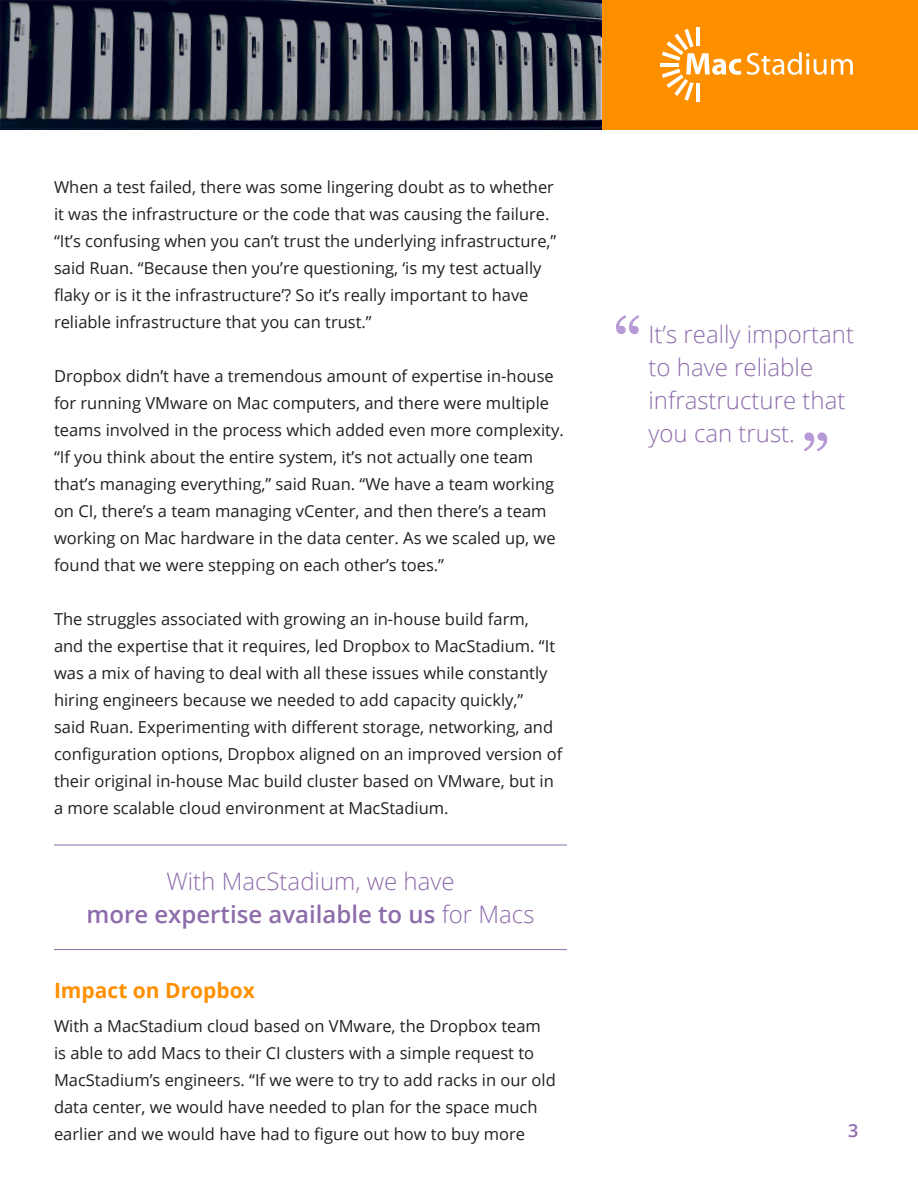
<style>
.page{position:relative;width:918px;height:1188px;background:#fff}
.page>*{position:absolute;margin:0;border:0;box-sizing:border-box;transform-origin:0 0}
.t1{font:72px "Georgia";color:#b699d6}
.t2{font:300 24px/33px "Open Sans";color:#8d6cab}
.t3{font:700 21px "Open Sans";color:#fe9000}
.t4{font:600 18px "Open Sans";color:#8d6cab}
.t5{font:16.5px/27px "Open Sans";color:#231f20}
.s1{font-weight:600}
</style>
<div class="page">
<div style="left:602px;top:0;width:316px;height:130px;background:#fe9000"></div>
<hr style="left:696px;top:84px;width:4px;height:18px;background:#fff">
<hr style="left:696px;top:28px;width:4px;height:18px;background:#fff">
<hr style="left:661px;top:63px;width:18px;height:4px;background:#fff">
<svg style="left:662px;top:29px;width:79px;height:72px"></svg>
<svg style="left:747px;top:52px;width:106px;height:23px"></svg>
<svg style="left:3px;top:3px;width:596px;height:124px"></svg>
<div style="left:0;top:0;width:602px;height:130px;border:2px solid #231f20"></div>
<hr style="left:54px;top:845px;width:513px;height:1px;background:#8d6cab">
<hr style="left:54px;top:949px;width:513px;height:1px;background:#8d6cab">
<p class="t5" style="left:54px;top:173px;width:504px">When a test failed, there was some lingering doubt as to whether it was the infrastructure or the code that was causing the failure. “It’s confusing when you can’t trust the underlying infrastructure,” said Ruan. “Because then you’re questioning, ‘is my test actually flaky or is it the infrastructure’? So it’s really important to have reliable infrastructure that you can trust.”</p>
<p class="t5" style="left:54px;top:362px;width:511px">Dropbox didn’t have a tremendous amount of expertise in-house for running VMware on Mac computers, and there were multiple teams involved in the process which added even more complexity. “If you think about the entire system, it’s not actually one team that’s managing everything,” said Ruan. “We have a team working on CI, there’s a team managing vCenter, and then there’s a team working on Mac hardware in the data center. As we scaled up, we found that we were stepping on each other’s toes.”</p>
<p class="t5" style="left:54px;top:605px;width:510px">The struggles associated with growing an in-house build farm, and the expertise that it requires, led Dropbox to MacStadium. “It was a mix of having to deal with all these issues while constantly hiring engineers because we needed to add capacity quickly,”<br>said Ruan. Experimenting with different storage, networking, and configuration options, Dropbox aligned on an improved version of their original in-house Mac build cluster based on VMware, but in a more scalable cloud environment at MacStadium.</p>
<p class="t2" style="left:86px;top:864px;width:450px;text-align:center">With MacStadium, we have<br><span class="s1">more expertise available to us</span> for Macs</p>
<p class="t3" style="left:54px;top:975px;width:202px">Impact on Dropbox</p>
<p class="t5" style="left:54px;top:1012px;width:503px">With a MacStadium cloud based on VMware, the Dropbox team is able to add Macs to their CI clusters with a simple request to MacStadium’s engineers. “If we were to try to add racks in our old data center, we would have needed to plan for the space much earlier and we would have had to figure out how to buy more</p>
<p class="t1" style="left:613px;top:291px;width:31px">“</p>
<p class="t2" style="left:649px;top:317px;width:207px">It’s really important to have reliable infrastructure that you can trust.</p>
<p class="t1" style="left:800px;top:409px;width:31px">”</p>
<p class="t4" style="left:848px;top:1119px;width:12px">3</p>
</div>
